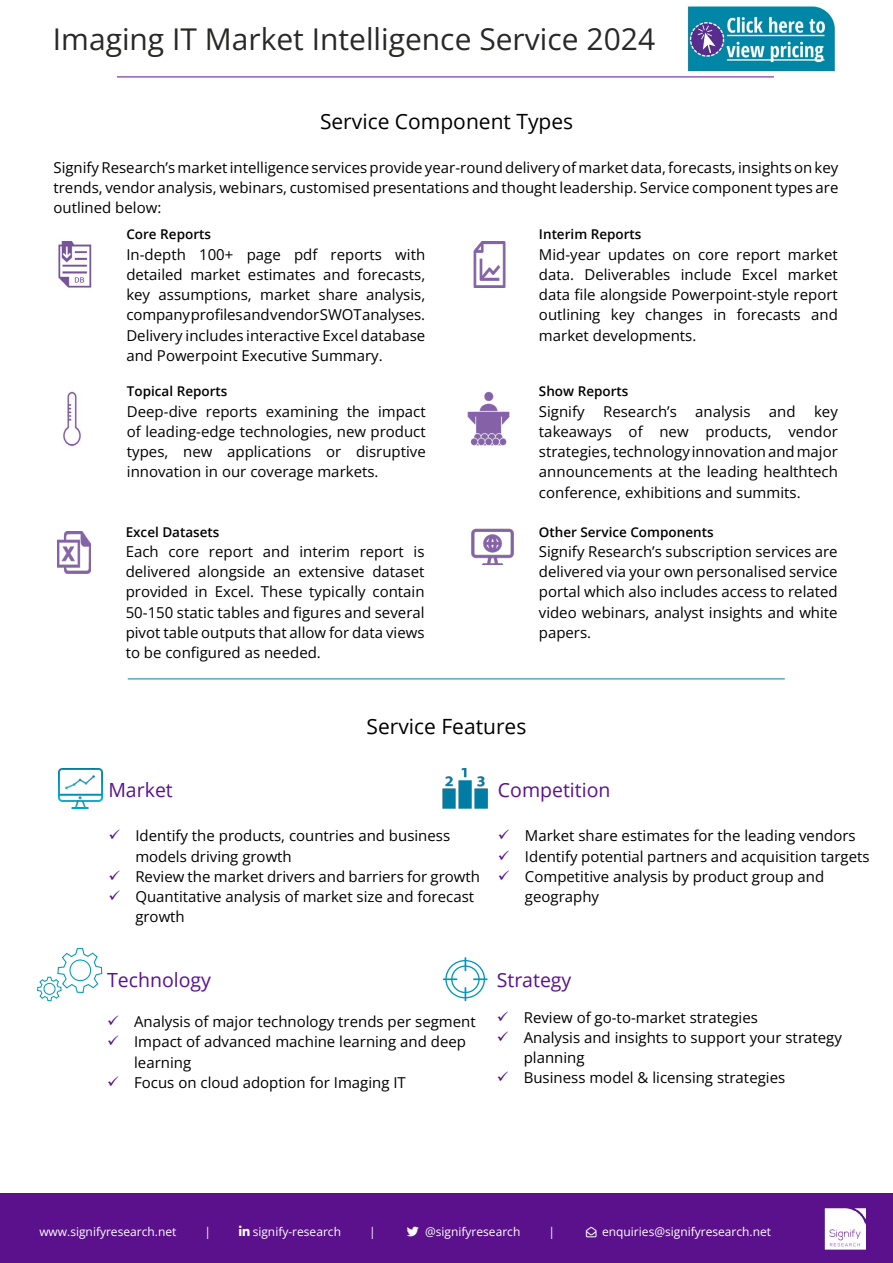
<style>
.page{position:relative;width:893px;height:1263px;background:#fff}
.page>*{position:absolute;margin:0;border:0;box-sizing:border-box;transform-origin:0 0}
.t1{font:300 30px "Open Sans";color:#282827}
.t2{font:21px "Open Sans";color:#000}
.t3{font:19.5px "Open Sans";color:#5b118b}
.t4{font:300 15px/20.2px "Open Sans";color:#000;text-align:justify}
.t5{font:600 13.5px "Open Sans";color:#000}
.t6{font:300 12px "Open Sans";color:#fff}
</style>
<div class="page">
<div style="left:0;top:1194px;width:893px;height:69px;background:#5b118b"></div>
<hr style="left:117px;top:77px;width:657px;height:1px;background:#5b118b">
<img style="left:825px;top:1209px;width:40px;height:40px">
<img style="left:687px;top:6px;width:149px;height:66px">
<hr style="left:128px;top:678px;width:657px;height:1px;background:#007da5">
<img style="left:473px;top:242px;width:33px;height:45px">
<img style="left:467px;top:391px;width:43px;height:55px">
<img style="left:58px;top:531px;width:33px;height:43px">
<img style="left:471px;top:528px;width:43px;height:37px">
<div style="left:451px;top:965px;width:29px;height:28px;border:1px solid #0198ba;border-radius:50%"></div>
<svg style="left:465px;top:957px;width:1px;height:14px"></svg>
<svg style="left:465px;top:987px;width:1px;height:14px"></svg>
<svg style="left:473px;top:978px;width:15px;height:2px"></svg>
<svg style="left:443px;top:978px;width:14px;height:2px"></svg>
<div style="left:445px;top:960px;width:40px;height:38px;border:1px solid #0198ba;border-radius:50%"></div>
<svg style="left:37px;top:948px;width:65px;height:53px"></svg>
<img style="left:58px;top:768px;width:45px;height:40px">
<img style="left:443px;top:768px;width:45px;height:40px">
<img style="left:63px;top:391px;width:18px;height:55px">
<img style="left:58px;top:241px;width:34px;height:47px">
<h1 class="t1" style="left:53px;top:18px;width:604px">Imaging IT Market Intelligence Service 2024</h1>
<h2 class="t2" style="left:320px;top:107px;width:255px">Service Component Types</h2>
<p class="t4" style="left:53px;top:157px;width:786px">Signify Research’s market intelligence services provide year-round delivery of market data, forecasts, insights on key trends, vendor analysis, webinars, customised presentations and thought leadership. Service component types are outlined below:</p>
<p class="t5" style="left:126px;top:225px;width:86px">Core Reports</p>
<p class="t4" style="left:126px;top:244px;width:300px">In-depth 100+ page pdf reports with detailed market estimates and forecasts, key assumptions, market share analysis, company profiles and vendor SWOT analyses.<br>Delivery includes interactive Excel database and Powerpoint Executive Summary.</p>
<p class="t5" style="left:127px;top:382px;width:102px">Topical Reports</p>
<p class="t4" style="left:127px;top:401px;width:300px">Deep-dive reports examining the impact of leading-edge technologies, new product types, new applications or disruptive innovation in our coverage markets.</p>
<p class="t5" style="left:126px;top:522px;width:95px">Excel Datasets</p>
<p class="t4" style="left:126px;top:541px;width:300px">Each core report and interim report is delivered alongside an extensive dataset provided in Excel. These typically contain 50-150 static tables and figures and several pivot table outputs that allow for data views to be configured as needed.</p>
<p class="t5" style="left:539px;top:225px;width:104px">Interim Reports</p>
<p class="t4" style="left:539px;top:244px;width:300px">Mid-year updates on core report market data. Deliverables include Excel market data file alongside Powerpoint-style report outlining key changes in forecasts and market developments.</p>
<p class="t5" style="left:539px;top:382px;width:91px">Show Reports</p>
<p class="t4" style="left:539px;top:401px;width:300px">Signify Research’s analysis and key takeaways of new products, vendor strategies, technology innovation and major announcements at the leading healthtech conference, exhibitions and summits.</p>
<p class="t5" style="left:539px;top:522px;width:176px">Other Service Components</p>
<p class="t4" style="left:539px;top:541px;width:300px">Signify Research’s subscription services are delivered via your own personalised service portal which also includes access to related video webinars, analyst insights and white papers.</p>
<h2 class="t2" style="left:366px;top:712px;width:161px">Service Features</h2>
<h3 class="t3" style="left:108px;top:777px;width:66px">Market</h3>
<p class="t4" style="left:135px;top:825px;width:346px;text-align:left">Identify the products, countries and business models driving growth<br>Review the market drivers and barriers for growth Quantitative analysis of market size and forecast growth</p>
<h3 class="t3" style="left:107px;top:966px;width:105px">Technology</h3>
<p class="t4" style="left:134px;top:1011px;width:343px;text-align:left">Analysis of major technology trends per segment Impact of advanced machine learning and deep learning<br>Focus on cloud adoption for Imaging IT</p>
<h3 class="t3" style="left:498px;top:777px;width:114px">Competition</h3>
<p class="t4" style="left:525px;top:825px;width:346px;text-align:left">Market share estimates for the leading vendors Identify potential partners and acquisition targets Competitive analysis by product group and geography</p>
<h3 class="t3" style="left:497px;top:966px;width:76px">Strategy</h3>
<p class="t4" style="left:524px;top:1007px;width:320px;text-align:left">Review of go-to-market strategies<br>Analysis and insights to support your strategy planning<br>Business model &amp; licensing strategies</p>
<p class="t6" style="left:39px;top:1224px;width:139px">www.signifyresearch.net</p>
<p class="t6" style="left:204px;top:1224px;width:8px">|</p>
<p class="t6" style="left:253px;top:1224px;width:90px">signify-research</p>
<p class="t6" style="left:369px;top:1224px;width:8px">|</p>
<p class="t6" style="left:425px;top:1224px;width:97px">@signifyresearch</p>
<p class="t6" style="left:548px;top:1224px;width:8px">|</p>
<p class="t6" style="left:602px;top:1224px;width:170px">enquiries@signifyresearch.net</p>
</div>
